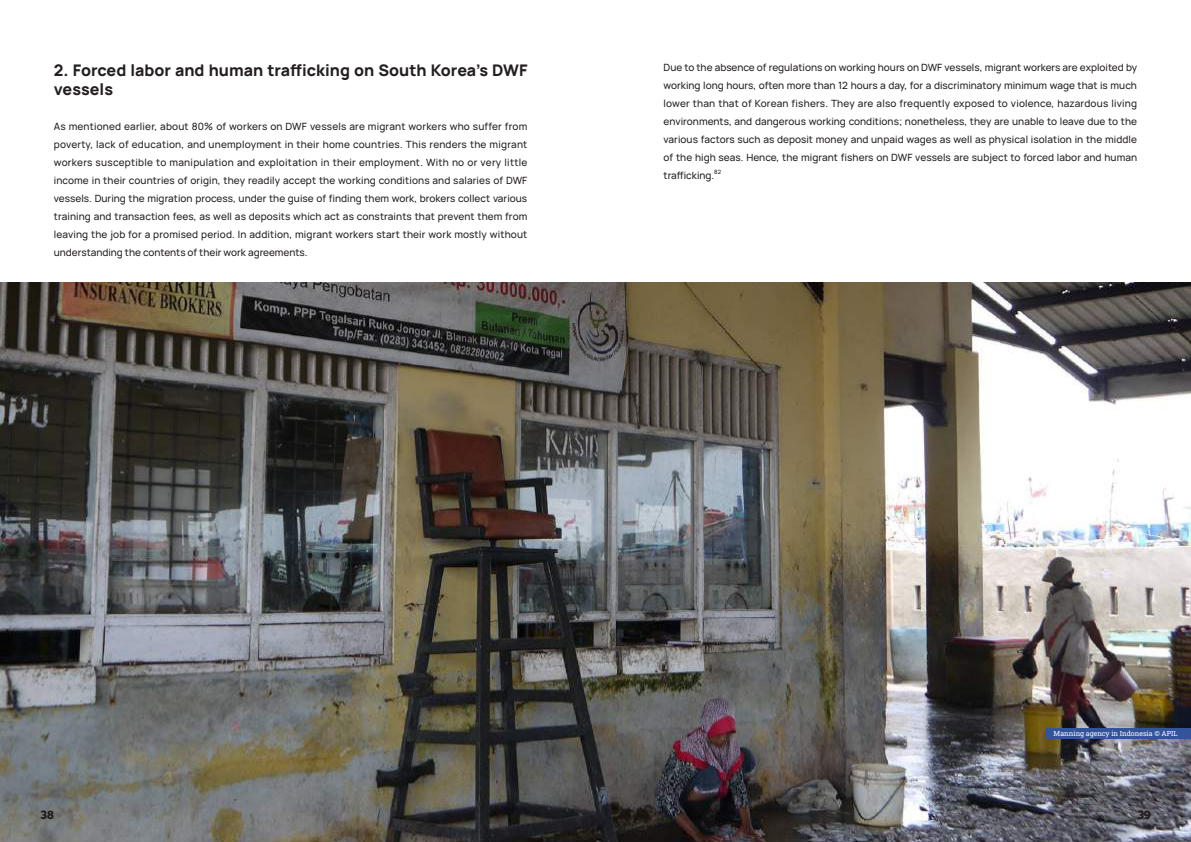
<style>
.page{position:relative;width:1191px;height:842px;background:#fff}
.page>*{position:absolute;margin:0;border:0;box-sizing:border-box;transform-origin:0 0}
.t1{font:800 16px/19.2px "Manrope";color:#241f1f}
.t2{font:12px "Chunk Five Ex";color:#241f1f}
.t3{font:500 10px/18px "Manrope";color:#241f1f;text-align:justify}
.t4{font:7px "Roboto Slab";color:#fff}
.t5{font:500 5.8px "Manrope";color:#241f1f}
</style>
<div class="page">
<img style="left:0;top:282px;width:1191px;height:560px">
<div style="left:1046px;top:729px;width:145px;height:10px;background:#33549b"></div>
<h1 class="t1" style="left:54px;top:59px;width:475px">2. Forced labor and human trafficking on South Korea’s DWF vessels</h1>
<p class="t3" style="left:54px;top:117px;width:475px">As mentioned earlier, about 80% of workers on DWF vessels are migrant workers who suffer from poverty, lack of education, and unemployment in their home countries. This renders the migrant workers susceptible to manipulation and exploitation in their employment. With no or very little income in their countries of origin, they readily accept the working conditions and salaries of DWF vessels. During the migration process, under the guise of finding them work, brokers collect various training and transaction fees, as well as deposits which act as constraints that prevent them from leaving the job for a promised period. In addition, migrant workers start their work mostly without understanding the contents of their work agreements.</p>
<p class="t3" style="left:663px;top:58px;width:475px">Due to the absence of regulations on working hours on DWF vessels, migrant workers are exploited by working long hours, often more than 12 hours a day, for a discriminatory minimum wage that is much lower than that of Korean fishers. They are also frequently exposed to violence, hazardous living environments, and dangerous working conditions; nonetheless, they are unable to leave due to the various factors such as deposit money and unpaid wages as well as physical isolation in the middle of the high seas. Hence, the migrant fishers on DWF vessels are subject to forced labor and human trafficking.</p>
<p class="t5" style="left:714px;top:168px;width:8px">82</p>
<p class="t4" style="left:1053px;top:729px;width:126px">Manning agency in Indonesia © APIL</p>
<p class="t2" style="left:41px;top:806px;width:15px">38</p>
<p class="t2" style="left:1137px;top:806px;width:15px">39</p>
</div>
